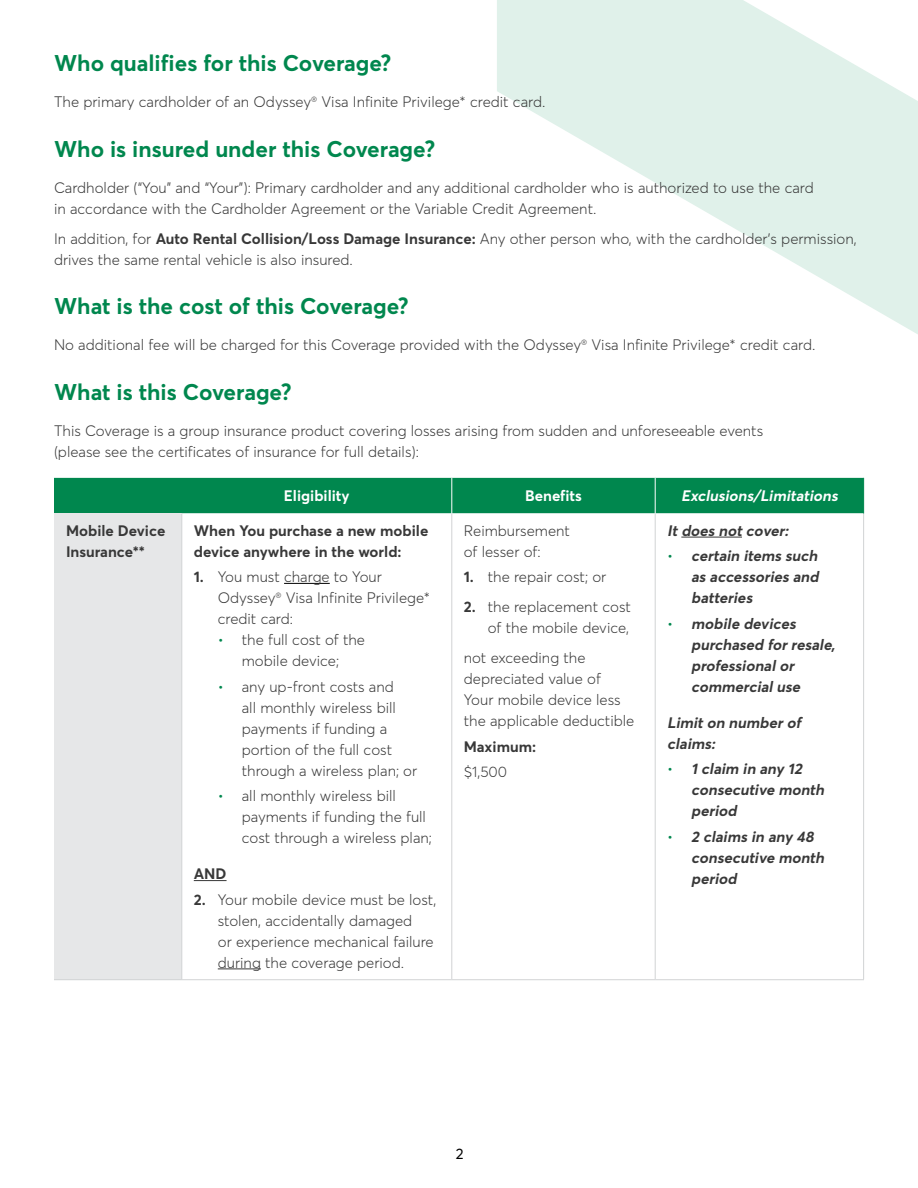
<style>
.page{position:relative;width:918px;height:1188px;background:#fff}
.page>*{position:absolute;margin:0;border:0;box-sizing:border-box;transform-origin:0 0}
.t1{font:700 22.5px "Averta";color:#00874e}
.t2{font:300 15px/21px "Averta";color:#383838}
.t3{font:italic 700 15px/21px "Averta";color:#383838}
.t4{font:700 15px/21px "Averta";color:#383838}
.t5{font:italic 700 15px "Averta";color:#fff}
.t6{font:700 15px "Averta";color:#fff}
.t7{font:15px "Averta";color:#000}
.s1{font-weight:700}
.s2{color:#00874e}
.s3{font-weight:300}
.s4{font-weight:300;font-style:normal;color:#00874e}
</style>
<div class="page">
<svg style="left:497px;top:0;width:421px;height:334px;fill:#e0f1ea"></svg>
<div style="left:54px;top:478px;width:809px;height:35px;background:#00874e"></div>
<div style="left:54px;top:513px;width:128px;height:467px;background:#e6e7e8"></div>
<svg style="left:182px;top:513px;width:681px;height:466px"></svg>
<hr style="left:451px;top:513px;width:1px;height:466px;background:#d1d3d4">
<hr style="left:655px;top:513px;width:1px;height:466px;background:#d1d3d4">
<hr style="left:181px;top:513px;width:1px;height:466px;background:#d1d3d4">
<hr style="left:54px;top:979px;width:128px;height:1px;background:#d1d3d4">
<hr style="left:182px;top:979px;width:270px;height:1px;background:#d1d3d4">
<hr style="left:452px;top:979px;width:203px;height:1px;background:#d1d3d4">
<hr style="left:655px;top:979px;width:209px;height:1px;background:#d1d3d4">
<hr style="left:451px;top:478px;width:1px;height:35px;background:#fff">
<hr style="left:655px;top:478px;width:1px;height:35px;background:#fff">
<hr style="left:863px;top:513px;width:1px;height:466px;background:#d1d3d4">
<hr style="left:863px;top:478px;width:1px;height:35px;background:#00874e">
<hr style="left:284px;top:583px;width:46px;height:1px;background:#000">
<hr style="left:194px;top:880px;width:33px;height:1px;background:#383838">
<hr style="left:218px;top:969px;width:43px;height:1px;background:#383838">
<hr style="left:681px;top:537px;width:61px;height:1px;background:#383838">
<h3 class="t1" style="left:54px;top:49px;width:339px">Who qualifies for this Coverage?</h3>
<p class="t2" style="left:54px;top:91px;width:493px">The primary cardholder of an Odyssey<sup>®</sup> Visa Infinite Privilege* credit card.</p>
<h3 class="t1" style="left:54px;top:135px;width:383px">Who is insured under this Coverage?</h3>
<p class="t2" style="left:54px;top:177px;width:761px">Cardholder (“You” and “Your”): Primary cardholder and any additional cardholder who is authorized to use the card in accordance with the Cardholder Agreement or the Variable Credit Agreement.</p>
<p class="t2" style="left:54px;top:228px;width:804px">In addition, for <span class="s1">Auto Rental Collision/Loss Damage Insurance:</span> Any other person who, with the cardholder’s permission, drives the same rental vehicle is also insured.</p>
<h3 class="t1" style="left:54px;top:292px;width:356px">What is the cost of this Coverage?</h3>
<p class="t2" style="left:54px;top:334px;width:763px">No additional fee will be charged for this Coverage provided with the Odyssey<sup>®</sup> Visa Infinite Privilege* credit card.</p>
<h3 class="t1" style="left:54px;top:378px;width:239px">What is this Coverage?</h3>
<p class="t2" style="left:54px;top:420px;width:711px">This Coverage is a group insurance product covering losses arising from sudden and unforeseeable events (please see the certificates of insurance for full details):</p>
<p class="t6" style="left:284px;top:487px;width:67px">Eligibility</p>
<p class="t6" style="left:525px;top:487px;width:58px">Benefits</p>
<p class="t5" style="left:681px;top:487px;width:161px">Exclusions/Limitations</p>
<p class="t4" style="left:66px;top:520px;width:101px">Mobile Device<br>Insurance**</p>
<p class="t4" style="left:194px;top:520px;width:236px">When You purchase a new mobile device anywhere in the world:</p>
<p class="t2" style="left:218px;top:566px;width:214px;text-indent:-24px"><span class="s1">1.</span> You must charge to Your<br>Odyssey<sup>®</sup> Visa Infinite Privilege* credit card:</p>
<p class="t2" style="left:218px;top:629px;width:149px;text-align:center"><span class="s2">•</span> the full cost of the mobile device;</p>
<p class="t2" style="left:242px;top:676px;width:177px;text-indent:-24px"><span class="s2">•</span> any up-front costs and<br>all monthly wireless bill payments if funding a portion of the full cost through a wireless plan; or</p>
<p class="t2" style="left:242px;top:785px;width:192px;text-indent:-24px"><span class="s2">•</span> all monthly wireless bill payments if funding the full cost through a wireless plan;</p>
<p class="t4" style="left:194px;top:863px;width:34px">AND</p>
<p class="t2" style="left:218px;top:889px;width:220px;text-indent:-24px"><span class="s1">2.</span> Your mobile device must be lost, stolen, accidentally damaged<br>or experience mechanical failure during the coverage period.</p>
<p class="t2" style="left:464px;top:520px;width:108px">Reimbursement of lesser of:</p>
<p class="t2" style="left:464px;top:566px;width:144px"><span class="s1">1.</span> the repair cost; or</p>
<p class="t2" style="left:464px;top:596px;width:169px;text-align:right"><span class="s1">2.</span> the replacement cost of the mobile device,</p>
<p class="t2" style="left:464px;top:647px;width:172px">not exceeding the depreciated value of<br>Your mobile device less the applicable deductible</p>
<p class="t4" style="left:464px;top:733px;width:74px;line-height:25.5px">Maximum: <span class="s3">$1,500</span></p>
<p class="t3" style="left:667px;top:520px;width:126px">Itdoes notcover:</p>
<p class="t3" style="left:691px;top:545px;width:132px;text-align:justify;text-indent:-24px"><span class="s4">•</span> certain items such as accessories and batteries</p>
<p class="t3" style="left:691px;top:613px;width:149px;text-indent:-24px"><span class="s4">•</span> mobile devices purchased forresale, professionalor commercialuse</p>
<p class="t3" style="left:667px;top:712px;width:138px">Limiton numberof claims:</p>
<p class="t3" style="left:691px;top:758px;width:138px;text-indent:-24px"><span class="s4">•</span> 1 claim in any 12 consecutive month period</p>
<p class="t3" style="left:691px;top:826px;width:138px;text-indent:-24px"><span class="s4">•</span> 2 claims in any 48 consecutive month period</p>
<p class="t7" style="left:456px;top:1144px;width:9px">2</p>
</div>
